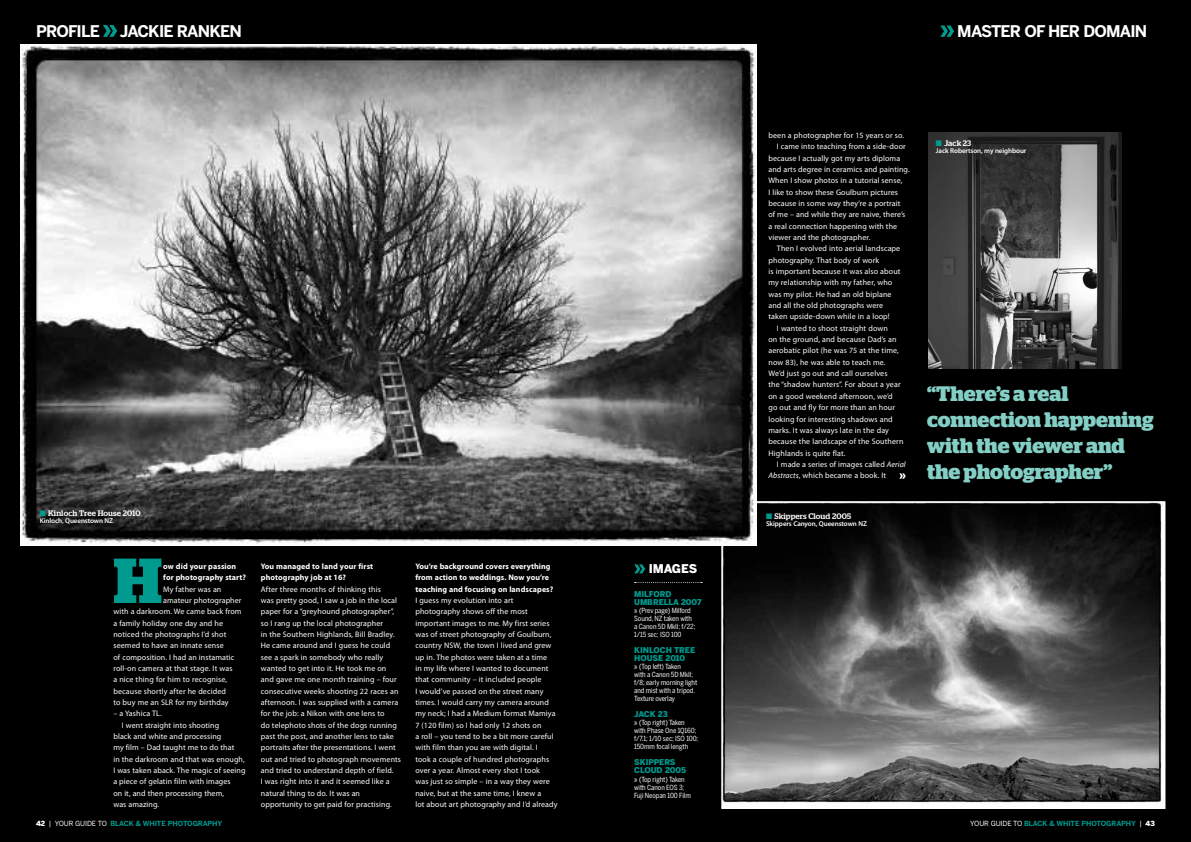
<style>
.page{position:relative;width:1191px;height:842px;background:#000}
.page>*{position:absolute;margin:0;border:0;box-sizing:border-box;transform-origin:0 0}
.t1{font:700 63.5px "Stag";color:#009a8e}
.t2{font:700 21px/26px "Stag";letter-spacing:-.005em;color:#84cfc5}
.t3{font:700 16px "Benton Sans";letter-spacing:-.05em;color:#fff}
.t4{font:900 12px "Benton Sans";letter-spacing:-.01em;color:#fff}
.t5{font:8px/11.3px "Myriad Pro";letter-spacing:.015em;color:#fff}
.t6{font:700 8px/11.3px "Myriad Pro";letter-spacing:.01em;color:#fff}
.t7{font:900 8px/8px "Benton Sans";letter-spacing:-.01em;color:#009a8e}
.t8{font:500 8px "Stag";letter-spacing:.015em;color:#fff}
.t9{font:7px/8px "Benton Sans Cond";letter-spacing:-.01em;color:#fff}
.t10{font:600 7px "Myriad Pro";letter-spacing:-.01em;color:#fff}
.t11{font:7px "Benton Sans";letter-spacing:-.015em;color:#fff}
.t12{font:700 7px "Benton Sans";letter-spacing:-.01em;color:#009a8e}
.s1{color:#009a8e}
.s2{font-style:italic}
.s3{font-weight:900}
.s4{font-weight:700;color:#009a8e}
.s5{font-weight:400;color:#fff}
.s6{font-weight:900;color:#fff}
</style>
<div class="page">
<img style="left:928px;top:132px;width:193px;height:237px">
<img style="left:722px;top:502px;width:442px;height:307px">
<svg style="left:899px;top:473px;width:6px;height:6px"></svg>
<img style="left:21px;top:44px;width:736px;height:502px">
<svg style="left:635px;top:582px;width:67px;height:1px"></svg>
<svg style="left:634px;top:564px;width:11px;height:9px"></svg>
<svg style="left:103px;top:25px;width:14px;height:12px"></svg>
<svg style="left:940px;top:25px;width:14px;height:12px"></svg>
<h3 class="t3" style="left:36px;top:21px;width:65px">PROFILE</h3>
<h3 class="t3" style="left:120px;top:21px;width:69px">JACKIE RAN</h3>
<h3 class="t3" style="left:209px;top:21px;width:22px">KEN</h3>
<h3 class="t3" style="left:957px;top:21px;width:25px">MASTER</h3>
<h3 class="t3" style="left:1024px;top:21px;width:106px">OF HER DOMAIN</h3>
<p class="t8" style="left:40px;top:508px;width:103px"><span class="s1">■</span> Kinloch Tree House 2010</p>
<p class="t10" style="left:40px;top:516px;width:75px">Kinloch, Queenstown NZ</p>
<h1 class="t1" style="left:113px;top:544px;width:50px">H</h1>
<p class="t6" style="left:163px;top:560px;width:84px">ow did your passion for photography start?</p>
<p class="t5" style="left:163px;top:583px;width:60px">My father was an</p>
<p class="t5" style="left:163px;top:594px;width:80px">amateur photographer</p>
<p class="t5" style="left:113px;top:606px;width:130px">with a darkroom. We came back from</p>
<p class="t5" style="left:113px;top:617px;width:111px">a family holiday one day and he</p>
<p class="t5" style="left:113px;top:628px;width:114px">noticed the photographs I’d shot</p>
<p class="t5" style="left:113px;top:640px;width:112px">seemed to have an innate sense</p>
<p class="t5" style="left:113px;top:651px;width:123px">of composition. I had an instamatic</p>
<p class="t5" style="left:113px;top:662px;width:121px">roll-on camera at that stage. It was</p>
<p class="t5" style="left:113px;top:674px;width:115px">a nice thing for him to recognise,</p>
<p class="t5" style="left:113px;top:685px;width:114px">because shortly after he decided</p>
<p class="t5" style="left:113px;top:696px;width:117px">to buy me an SLR for my birthday</p>
<p class="t5" style="left:113px;top:708px;width:50px">– a Yashica TL.</p>
<p class="t5" style="left:122px;top:719px;width:99px">I went straight into shooting</p>
<p class="t5" style="left:113px;top:730px;width:109px">black and white and processing</p>
<p class="t5" style="left:113px;top:742px;width:122px">my film – Dad taught me to do that</p>
<p class="t5" style="left:113px;top:753px;width:133px">in the darkroom and that was enough,</p>
<p class="t5" style="left:113px;top:765px;width:134px">I was taken aback. The magic of seeing</p>
<p class="t5" style="left:113px;top:776px;width:119px">a piece of gelatin film with images</p>
<p class="t5" style="left:113px;top:787px;width:112px">on it, and then processing them,</p>
<p class="t5" style="left:113px;top:799px;width:47px">was amazing.</p>
<p class="t6" style="left:261px;top:560px;width:114px">You managed to land your first photography job at 16?</p>
<p class="t5" style="left:261px;top:583px;width:142px">After three months of thinking this<br>was pretty good, I saw a job in the local paper for a “greyhound photographer”, so I rang up the local photographer<br>in the Southern Highlands, Bill Bradley.<br>He came around and I guess he could see a spark in somebody who really wanted to get into it. He took me on and gave me one month training – four consecutive weeks shooting 22 races an afternoon. I was supplied with a camera for the job: a Nikon with one lens to<br>do telephoto shots of the dogs running past the post, and another lens to take portraits after the presentations. I went out and tried to photograph movements and tried to understand depth of field.<br>I was right into it and it seemed like a natural thing to do. It was an opportunity to get paid for practising.</p>
<p class="t6" style="left:415px;top:560px;width:139px">You’re background covers everything from action to weddings. Now you’re teaching and focusing on landscapes?</p>
<p class="t5" style="left:415px;top:594px;width:143px">I guess my evolution into art photography shows off the most important images to me. My first series was of street photography of Goulburn, country NSW, the town I lived and grew up in. The photos were taken at a time<br>in my life where I wanted to document that community – it included people<br>I would’ve passed on the street many times. I would carry my camera around my neck; I had a Medium format Mamiya 7 (120 film) so I had only 12 shots on<br>a roll – you tend to be a bit more careful with film than you are with digital. I<br>took a couple of hundred photographs over a year. Almost every shot I took<br>was just so simple – in a way they were naive, but at the same time, I knew a<br>lot about art photography and I’d already</p>
<h3 class="t4" style="left:649px;top:562px;width:50px">IMAGES</h3>
<p class="t7" style="left:634px;top:590px;width:13px">MILFOR</p>
<p class="t7" style="left:665px;top:590px;width:8px">D</p>
<p class="t7" style="left:634px;top:598px;width:25px">UMBRELLA</p>
<p class="t7" style="left:681px;top:598px;width:22px">2007</p>
<p class="t9" style="left:634px;top:607px;width:63px">» (Prev page) Milford<br>Sound, NZ taken with a Canon 5D MkII; f/22;<br>1/15 sec; ISO 100</p>
<p class="t7" style="left:634px;top:646px;width:52px">KINLOCH TREE<br>HOUSE</p>
<p class="t7" style="left:665px;top:654px;width:21px">2010</p>
<p class="t9" style="left:634px;top:663px;width:65px">» (Top left) Taken<br>with a Canon 5D MkII; f/8; early morning light and mist with a tripod.<br>Texture overlay</p>
<p class="t7" style="left:634px;top:710px;width:35px">JACK 23</p>
<p class="t9" style="left:634px;top:719px;width:66px">» (Top right) Taken<br>with Phase One 1Q160; f/7.1; 1/10 sec; ISO 100;<br>150mm focal length</p>
<p class="t7" style="left:634px;top:758px;width:13px">SKIPPERS<br>CLOU</p>
<p class="t7" style="left:656px;top:766px;width:31px">D 2005</p>
<p class="t9" style="left:634px;top:775px;width:58px">» (Top right) Taken with Canon EOS 3;<br>Fuji Neopan 100 Film</p>
<p class="t5" style="left:768px;top:130px;width:137px">been a photographer for 15 years or so.</p>
<p class="t5" style="left:777px;top:141px;width:130px">I came into teaching from a side-door</p>
<p class="t5" style="left:768px;top:152px;width:133px">because I actually got my arts diploma</p>
<p class="t5" style="left:768px;top:164px;width:143px">and arts degree in ceramics and painting.</p>
<p class="t5" style="left:768px;top:175px;width:135px">When I show photos in a tutorial sense,</p>
<p class="t5" style="left:768px;top:186px;width:131px">I like to show these Goulburn pictures</p>
<p class="t5" style="left:768px;top:198px;width:133px">because in some way they’re a portrait</p>
<p class="t5" style="left:768px;top:209px;width:138px">of me – and while they are naive, there’s</p>
<p class="t5" style="left:768px;top:220px;width:130px">a real connection happening with the</p>
<p class="t5" style="left:768px;top:232px;width:103px">viewer and the photographer.</p>
<p class="t5" style="left:777px;top:243px;width:125px">Then I evolved into aerial landscape</p>
<p class="t5" style="left:768px;top:254px;width:112px">photography. That body of work</p>
<p class="t5" style="left:768px;top:266px;width:134px">is important because it was also about</p>
<p class="t5" style="left:768px;top:277px;width:125px">my relationship with my father, who</p>
<p class="t5" style="left:768px;top:288px;width:125px">was my pilot. He had an old biplane</p>
<p class="t5" style="left:768px;top:300px;width:116px">and all the old photographs were</p>
<p class="t5" style="left:768px;top:311px;width:123px">taken upside-down while in a loop!</p>
<p class="t5" style="left:777px;top:322px;width:112px">I wanted to shoot straight down</p>
<p class="t5" style="left:768px;top:334px;width:130px">on the ground, and because Dad’s an</p>
<p class="t5" style="left:768px;top:345px;width:132px">aerobatic pilot (he was 75 at the time,</p>
<p class="t5" style="left:768px;top:356px;width:119px">now 83), he was able to teach me.</p>
<p class="t5" style="left:768px;top:368px;width:121px">We’d just go out and call ourselves</p>
<p class="t5" style="left:768px;top:379px;width:134px">the “shadow hunters”. For about a year</p>
<p class="t5" style="left:768px;top:390px;width:126px">on a good weekend afternoon, we’d</p>
<p class="t5" style="left:768px;top:402px;width:128px">go out and fly for more than an hour</p>
<p class="t5" style="left:768px;top:413px;width:126px">looking for interesting shadows and</p>
<p class="t5" style="left:768px;top:424px;width:122px">marks. It was always late in the day</p>
<p class="t5" style="left:768px;top:436px;width:136px">because the landscape of the Southern</p>
<p class="t5" style="left:768px;top:447px;width:79px">Highlands is quite flat.</p>
<p class="t5" style="left:777px;top:458px;width:130px">I made a series of images called <span class="s2">Aerial</span></p>
<p class="t5" style="left:768px;top:470px;width:119px"><span class="s2">Abstracts</span>, which became a book. It</p>
<p class="t8" style="left:766px;top:512px;width:86px"><span class="s1">■</span> Skippers Cloud 2005</p>
<p class="t10" style="left:766px;top:519px;width:102px">Skippers Canyon, Queenstown NZ</p>
<p class="t8" style="left:936px;top:139px;width:37px"><span class="s1">■</span> Jack 23</p>
<p class="t10" style="left:936px;top:146px;width:92px">Jack Robertson, my neighbour</p>
<h2 class="t2" style="left:927px;top:381px;width:228px">“There’s a real connection happening with the viewer and the photographer”</h2>
<p class="t11" style="left:36px;top:819px;width:124px"><span class="s3">42</span> | YOUR GUIDE TO <span class="s4">BLACK &amp; WHITE</span></p>
<p class="t12" style="left:168px;top:819px;width:56px">PHOTOGRAPHY</p>
<p class="t11" style="left:970px;top:819px;width:103px">YOUR GUIDE TO <span class="s4">BLACK &amp; WHITE</span></p>
<p class="t12" style="left:1081px;top:819px;width:75px">PHOTOGRAPHY <span class="s5">|</span> <span class="s6">43</span></p>
</div>
